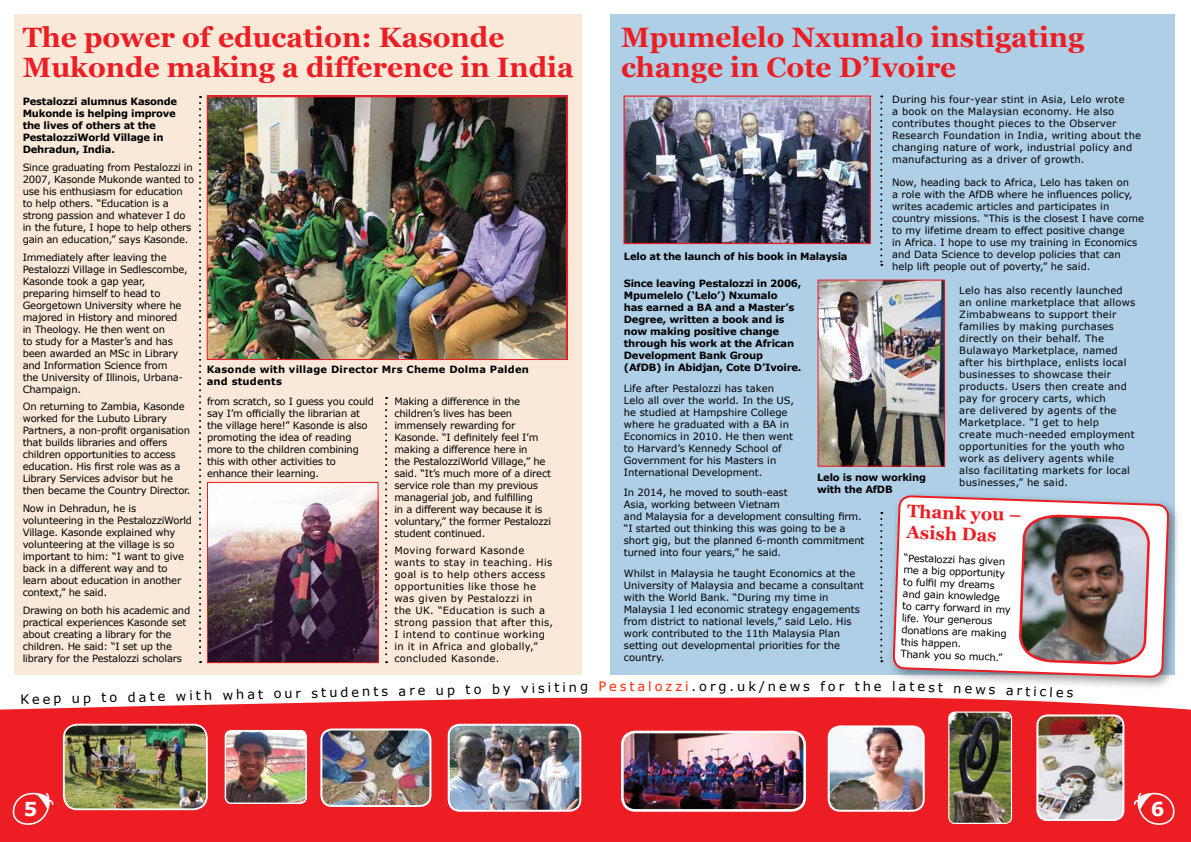
<style>
.page{position:relative;width:1191px;height:842px;background:#fff}
.page>*{position:absolute;margin:0;border:0;box-sizing:border-box;transform-origin:0 0}
.t1{font:700 28px/30px "Georgia";color:#ed1d24}
.t2{font:700 19.2px "Verdana";color:#fff}
.t3{font:700 18px/21px "Georgia";color:#ed1d24}
.t4{font:13px "Verdana";letter-spacing:.225em;color:#000}
.t5{font:10px/12px "Verdana";letter-spacing:-.01em;color:#000}
.t6{font:10px/12px "Verdana";letter-spacing:.02em;color:#000}
.t7{font:700 10px/12px "Verdana";letter-spacing:-.02em;color:#000}
.t8{font:10px/12px "Verdana";letter-spacing:.03em;color:#000}
.t9{font:700 10px/12px "Verdana";letter-spacing:.02em;color:#000}
.s1{color:#ff2b06}
</style>
<div class="page">
<div style="left:14px;top:14px;width:567px;height:660px;background:#fae9d9"></div>
<svg style="left:0;top:697px;width:1191px;height:145px;background:#ed292f"></svg>
<svg style="left:12px;top:791px;width:42px;height:35px"></svg>
<svg style="left:1132px;top:791px;width:43px;height:35px;background:#ef4248"></svg>
<img style="left:623px;top:732px;width:181px;height:78px">
<div style="left:621px;top:731px;width:185px;height:81px;border:3px solid #fff;border-radius:13px"></div>
<img style="left:321px;top:729px;width:109px;height:77px">
<div style="left:320px;top:728px;width:111px;height:79px;border:2px solid #fff;border-radius:11px"></div>
<img style="left:1037px;top:773px;width:86px;height:47px">
<div style="left:1036px;top:714px;width:88px;height:107px;border:2px solid #fff;border-radius:10px"></div>
<img style="left:449px;top:725px;width:131px;height:86px">
<div style="left:448px;top:724px;width:133px;height:88px;border:2px solid #fff;border-radius:11px"></div>
<img style="left:828px;top:726px;width:95px;height:85px">
<div style="left:827px;top:725px;width:97px;height:87px;border:2px solid #fff;border-radius:11px"></div>
<img style="left:225px;top:731px;width:81px;height:72px">
<div style="left:225px;top:730px;width:82px;height:74px;border:1px solid #fff;border-radius:6px"></div>
<div style="left:609px;top:14px;width:565px;height:660px;background:#aecfe6"></div>
<svg style="left:880px;top:95px;width:2px;height:171px"></svg>
<svg style="left:385px;top:397px;width:2px;height:266px"></svg>
<img style="left:625px;top:97px;width:244px;height:145px">
<div style="left:623px;top:95px;width:248px;height:149px;border:1px solid #ed1d24"></div>
<img style="left:819px;top:282px;width:124px;height:183px">
<div style="left:817px;top:280px;width:128px;height:187px;border:1px solid #ed1d24"></div>
<svg style="left:880px;top:512px;width:2px;height:150px"></svg>
<div style="left:887px;top:490px;width:295px;height:201px;background:#000;opacity:.4"></div>
<svg style="left:891px;top:494px;width:279px;height:269px;background:#f2d1d4"></svg>
<img style="left:1017px;top:490px;width:134px;height:283px">
<img style="left:64px;top:725px;width:143px;height:84px">
<div style="left:63px;top:724px;width:145px;height:86px;border:2px solid #fff;border-radius:13px"></div>
<img style="left:949px;top:712px;width:62px;height:111px">
<div style="left:948px;top:711px;width:64px;height:113px;border:1px solid #fff;border-radius:6px"></div>
<svg style="left:199px;top:96px;width:2px;height:567px"></svg>
<img style="left:209px;top:97px;width:356px;height:261px">
<div style="left:207px;top:95px;width:360px;height:265px;border:1px solid #ed1d24"></div>
<img style="left:209px;top:484px;width:167px;height:177px">
<div style="left:207px;top:482px;width:171px;height:181px;border:1px solid #ed1d24"></div>
<h1 class="t1" style="left:23px;top:21px;width:552px">The power of education: Kasonde<br>Mukonde making a difference in India</h1>
<p class="t7" style="left:23px;top:96px;width:156px">Pestalozzi alumnus Kasonde<br>Mukonde is helping improve the lives of others at the<br>PestalozziWorld Village in<br>Dehradun, India.</p>
<p class="t5" style="left:23px;top:162px;width:173px">Since graduating from Pestalozzi in 2007, Kasonde Mukonde wanted to use his enthusiasm for education to help others. “Education is a strong passion and whatever I do in the future, I hope to help others gain an education,” says Kasonde.</p>
<p class="t5" style="left:23px;top:251px;width:167px">Immediately after leaving the<br>Pestalozzi Village in Sedlescombe,<br>Kasonde took a gap year, preparing himself to head to<br>Georgetown University where he majored in History and minored in Theology. He then went on<br>to study for a Master’s and has been awarded an MSc in Library and Information Science from<br>the University of Illinois, Urbana-<br>Champaign.</p>
<p class="t5" style="left:23px;top:401px;width:169px">On returning to Zambia, Kasonde worked for the Lubuto Library Partners, a non-profit organisation that builds libraries and offers children opportunities to access education. His first role was as a Library Services advisor but he then became the Country Director.</p>
<p class="t5" style="left:23px;top:503px;width:171px">Now in Dehradun, he is volunteering in the PestalozziWorld<br>Village. Kasonde explained why volunteering at the village is so important to him: “I want to give back in a different way and to learn about education in another context,” he said.</p>
<p class="t5" style="left:23px;top:604px;width:169px">Drawing on both his academic and practical experiences Kasonde set about creating a library for the children. He said: “I set up the library for the Pestalozzi scholars</p>
<p class="t9" style="left:207px;top:363px;width:324px">Kasonde with village Director Mrs Cheme Dolma Palden and students</p>
<p class="t5" style="left:207px;top:395px;width:168px">from scratch, so I guess you could say I’m officially the librarian at the village here!” Kasonde is also promoting the idea of reading more to the children combining this with other activities to enhance their learning.</p>
<p class="t5" style="left:394px;top:395px;width:158px">Making a difference in the children’s lives has been immensely rewarding for<br>Kasonde. “I definitely feel I’m making a difference here in<br>the PestalozziWorld Village,” he said. “It’s much more of a direct service role than my previous managerial job, and fulfilling<br>in a different way because it is voluntary,” the former Pestalozzi student continued.</p>
<p class="t8" style="left:394px;top:545px;width:160px">Moving forward Kasonde wants to stay in teaching. His goal is to help others access opportunities like those he was given by Pestalozzi in<br>the UK. “Education is such a strong passion that after this,<br>I intend to continue working in it in Africa and globally,” concluded Kasonde.</p>
<h1 class="t1" style="left:621px;top:21px;width:465px">Mpumelelo Nxumalo instigating change in Cote D’Ivoire</h1>
<p class="t6" style="left:892px;top:94px;width:250px">During his four-year stint in Asia, Lelo wrote<br>a book on the Malaysian economy. He also contributes thought pieces to the Observer Research Foundation in India, writing about the changing nature of work, industrial policy and manufacturing as a driver of growth.</p>
<p class="t5" style="left:892px;top:177px;width:253px">Now, heading back to Africa, Lelo has taken on<br>a role with the AfDB where he influences policy, writes academic articles and participates in country missions. “This is the closest I have come to my lifetime dream to effect positive change<br>in Africa. I hope to use my training in Economics and Data Science to develop policies that can help lift people out of poverty,” he said.</p>
<p class="t6" style="left:959px;top:284px;width:178px">Lelo has also recently launched an online marketplace that allows<br>Zimbabweans to support their families by making purchases directly on their behalf. The<br>Bulawayo Marketplace, named after his birthplace, enlists local businesses to showcase their products. Users then create and pay for grocery carts, which<br>are delivered by agents of the<br>Marketplace. “I get to help<br>create much-needed employment opportunities for the youth who work as delivery agents while also facilitating markets for local businesses,” he said.</p>
<p class="t7" style="left:624px;top:250px;width:225px">Lelo at the launch of his book in Malaysia</p>
<p class="t7" style="left:624px;top:278px;width:179px">Since leaving Pestalozzi in 2006,<br>Mpumelelo (‘Lelo’) Nxumalo<br>has earned a BA and a Master’s<br>Degree, written a book and is now making positive change through his work at the African<br>Development Bank Group (AfDB) in Abidjan, Cote D’Ivoire.</p>
<p class="t5" style="left:624px;top:382px;width:172px">Life after Pestalozzi has taken<br>Lelo all over the world. In the US, he studied at Hampshire College where he graduated with a BA in<br>Economics in 2010. He then went to Harvard’s Kennedy School of<br>Government for his Masters in<br>International Development.</p>
<p class="t5" style="left:624px;top:487px;width:242px">In 2014, he moved to south-east<br>Asia, working between Vietnam<br>and Malaysia for a development consulting firm. “I started out thinking this was going to be a short gig, but the planned 6-month commitment turned into four years,” he said.</p>
<p class="t5" style="left:624px;top:567px;width:241px">Whilst in Malaysia he taught Economics at the University of Malaysia and became a consultant with the World Bank. “During my time in Malaysia I led economic strategy engagements from district to national levels,” said Lelo. His work contributed to the 11th Malaysia Plan setting out developmental priorities for the country.</p>
<p class="t7" style="left:817px;top:471px;width:110px">Lelo is now working with the AfDB</p>
<h3 class="t3" style="left:907px;top:500px;width:116px;rotate:2deg">Thank you –<br>Asish Das</h3>
<p class="t5" style="left:904px;top:552px;width:110px;rotate:2deg">“Pestalozzi has given me a big opportunity to fulfi l my dreams and gain knowledge to carry forward in my life. Your generous donations are making this happen.<br>Thank you so much.”</p>
<h3 class="t4" style="left:20px;top:690px;width:558px;rotate:-1deg">Keep up to date with what our students are up to by visitin</h3>
<h3 class="t4" style="left:580px;top:678px;width:346px">g <span class="s1">Pestalozzi</span>.org.uk/news for the late</h3>
<h3 class="t4" style="left:928px;top:679px;width:147px;rotate:2deg">st news articles</h3>
<h2 class="t2" style="left:24px;top:796px;width:15px">5</h2>
<h2 class="t2" style="left:1150px;top:796px;width:15px">6</h2>
</div>
